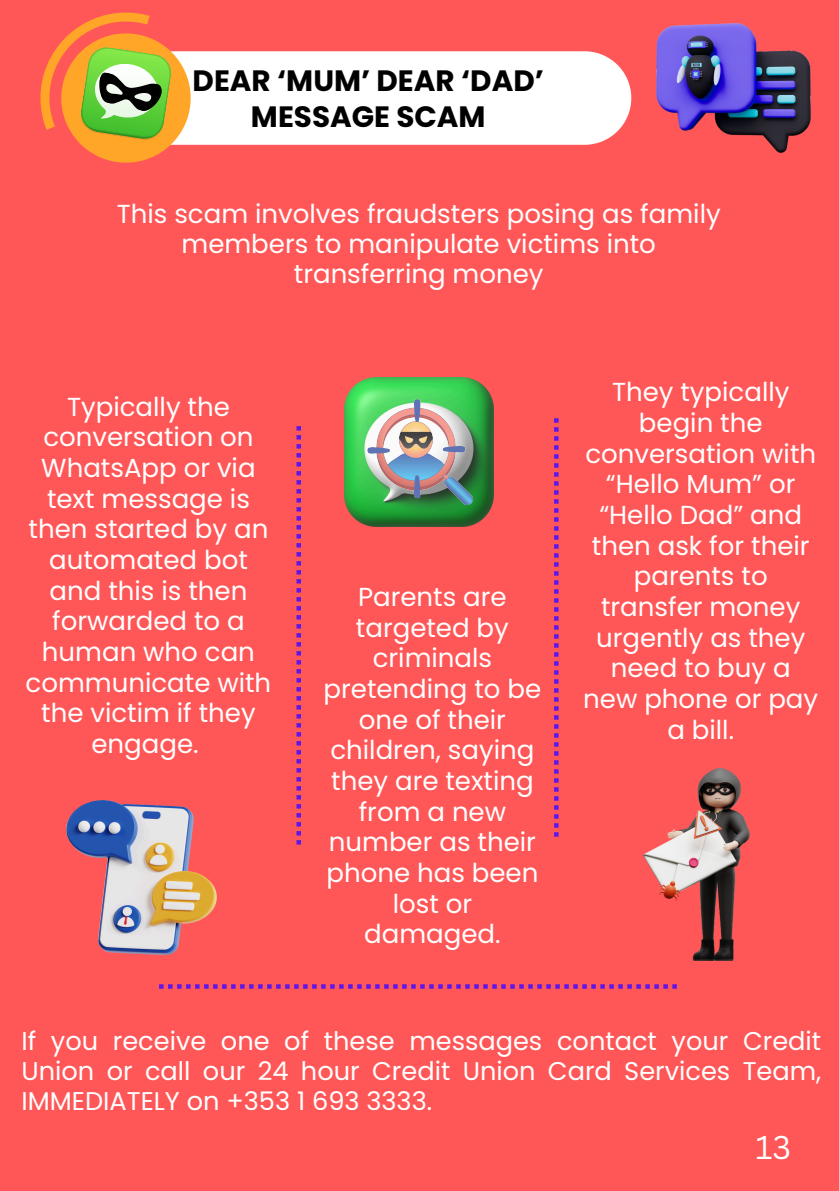
<style>
.page{position:relative;width:839px;height:1191px;background:#fff}
.page>*{position:absolute;margin:0;border:0;box-sizing:border-box;transform-origin:0 0}
.t1{font:32px "Canva Sans";color:#fff}
.t2{font:700 29.4px/36px "Poppins";color:#000;text-align:center}
.t3{font:26px/30.6px "Poppins";color:#fff;text-align:center}
.t4{font:25.6px/30px "Poppins";color:#fff;text-align:justify}
</style>
<div class="page">
<div style="left:0;top:0;width:838px;height:1191px;background:#ff5757"></div>
<div style="left:191px;top:51px;width:440px;height:94px;background:#fff"></div>
<svg style="left:159px;top:984px;width:517px;height:5px"></svg>
<svg style="left:554px;top:418px;width:4px;height:419px"></svg>
<img style="left:66px;top:800px;width:150px;height:155px">
<svg style="left:40px;top:13px;width:151px;height:150px"></svg>
<img style="left:656px;top:23px;width:154px;height:129px">
<img style="left:344px;top:377px;width:149px;height:149px">
<img style="left:364px;top:398px;width:108px;height:107px">
<img style="left:643px;top:768px;width:106px;height:192px">
<svg style="left:296px;top:426px;width:5px;height:419px"></svg>
<p class="t2" style="left:193px;top:63px;width:353px">DEAR ‘MUM’ DEAR ‘DAD’<br>MESSAGE SCAM</p>
<p class="t3" style="left:117px;top:198px;width:605px;line-height:30px">This scam involves fraudsters posing as family members to manipulate victims into transferring money</p>
<h1 class="t3" style="left:26px;top:391px;width:247px">Typically the conversation on<br>WhatsApp or via text message is then started by an automated bot and this is then forwarded to a human who can communicate with the victim if they engage.</h1>
<p class="t3" style="left:323px;top:582px;width:219px">Parents are targeted by criminals pretending to be one of their children, saying they are texting from a new number as their phone has been lost or damaged.</p>
<p class="t3" style="left:583px;top:377px;width:236px">They typically begin the conversation with “Hello Mum” or “Hello Dad” and then ask for their parents to transfer money urgently as they need to buy a new phone or pay a bill.</p>
<p class="t4" style="left:22px;top:1026px;width:801px">If you receive one of these messages contact your Credit Union or call our 24 hour Credit Union Card Services Team, IMMEDIATELY on +353 1 693 3333.</p>
<p class="t1" style="left:755px;top:1125px;width:37px">13</p>
</div>
